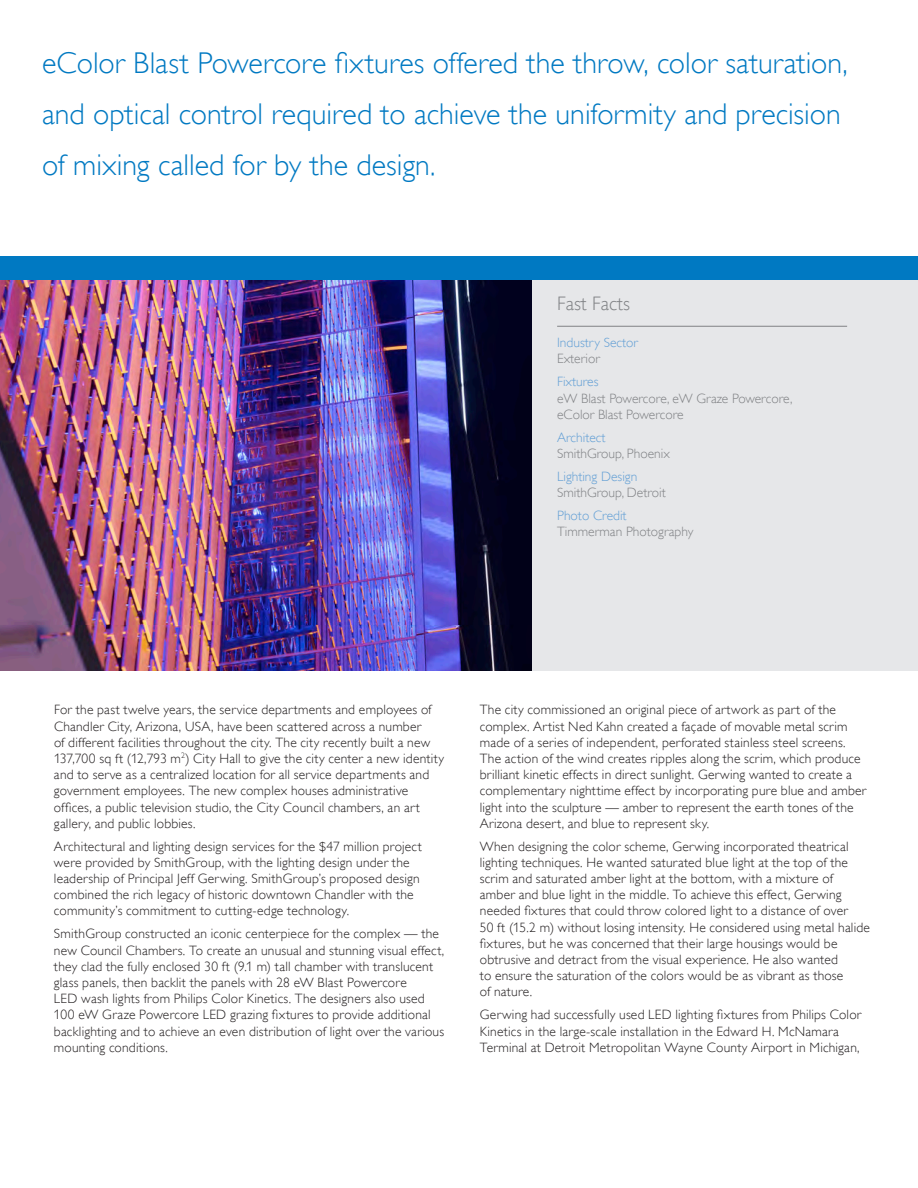
<style>
.page{position:relative;width:918px;height:1188px;background:#fff}
.page>*{position:absolute;margin:0;border:0;box-sizing:border-box;transform-origin:0 0}
.t1{font:30px/51px "Gill Sans Alt One WGL Light";color:#0079c2}
.t2{font:19.5px "Gill Sans Alt One WGL Light";color:#808285}
.t3{font:13.5px/16.2px "Gill Sans Alt One WGL Light";letter-spacing:.015em;color:#231f20}
.t4{font:13.5px/16.2px "Gill Sans Alt One WGL Light";color:#808285}
.t5{font:13.5px/16.2px "Gill Sans Alt One WGL Light";color:#629fd5}
.s1{color:#808285}
.s2{color:#629fd5}
</style>
<div class="page">
<div style="left:0;top:272px;width:918px;height:399px;background:#e6e7e9"></div>
<img style="left:0;top:280px;width:531px;height:391px">
<div style="left:0;top:256px;width:918px;height:24px;background:#0079c2"></div>
<hr style="left:557px;top:326px;width:290px;height:1px;background:#808285">
<p class="t1" style="left:42px;top:38px;width:807px">eColor Blast Powercore fixtures offered the throw, color saturation, and optical control required to achieve the uniformity and precision of mixing called for by the design.</p>
<p class="t2" style="left:557px;top:291px;width:74px">Fast Facts</p>
<p class="t5" style="left:557px;top:335px;width:82px">Industry Sector<br><span class="s1">Exterior</span></p>
<p class="t4" style="left:557px;top:374px;width:237px"><span class="s2">Fixtures<br></span>eW Blast Powercore, eW Graze Powercore, eColor Blast Powercore</p>
<p class="t4" style="left:557px;top:429px;width:114px"><span class="s2">Architect<br></span>SmithGroup, Phoenix</p>
<p class="t4" style="left:557px;top:468px;width:110px"><span class="s2">Lighting Design<br></span>SmithGroup, Detroit</p>
<p class="t4" style="left:557px;top:508px;width:138px"><span class="s2">Photo Credit<br></span>Timmerman Photography</p>
<p class="t3" style="left:54px;top:702px;width:392px">For the past twelve years, the service departments and employees of Chandler City, Arizona, USA, have been scattered across a number<br>of different facilities throughout the city. The city recently built a new 137,700 sq ft (12,793 m<sup>2</sup>) City Hall to give the city center a new identity and to serve as a centralized location for all service departments and government employees. The new complex houses administrative offices, a public television studio, the City Council chambers, an art gallery, and public lobbies.</p>
<p class="t3" style="left:54px;top:838px;width:369px">Architectural and lighting design services for the $47 million project were provided by SmithGroup, with the lighting design under the leadership of Principal Jeff Gerwing. SmithGroup’s proposed design combined the rich legacy of historic downtown Chandler with the community’s commitment to cutting-edge technology.</p>
<p class="t3" style="left:54px;top:926px;width:392px">SmithGroup constructed an iconic centerpiece for the complex — the new Council Chambers. To create an unusual and stunning visual effect, they clad the fully enclosed 30 ft (9.1 m) tall chamber with translucent glass panels, then backlit the panels with 28 eW Blast Powercore<br>LED wash lights from Philips Color Kinetics. The designers also used 100 eW Graze Powercore LED grazing fixtures to provide additional backlighting and to achieve an even distribution of light over the various mounting conditions.</p>
<p class="t3" style="left:480px;top:702px;width:388px">The city commissioned an original piece of artwork as part of the complex. Artist Ned Kahn created a façade of movable metal scrim made of a series of independent, perforated stainless steel screens.<br>The action of the wind creates ripples along the scrim, which produce brilliant kinetic effects in direct sunlight. Gerwing wanted to create a complementary nighttime effect by incorporating pure blue and amber light into the sculpture — amber to represent the earth tones of the Arizona desert, and blue to represent sky.</p>
<p class="t3" style="left:480px;top:838px;width:392px">When designing the color scheme, Gerwing incorporated theatrical lighting techniques. He wanted saturated blue light at the top of the scrim and saturated amber light at the bottom, with a mixture of amber and blue light in the middle. To achieve this effect, Gerwing needed fixtures that could throw colored light to a distance of over<br>50 ft (15.2 m) without losing intensity. He considered using metal halide fixtures, but he was concerned that their large housings would be obtrusive and detract from the visual experience. He also wanted<br>to ensure the saturation of the colors would be as vibrant as those<br>of nature.</p>
<p class="t3" style="left:480px;top:1007px;width:383px">Gerwing had successfully used LED lighting fixtures from Philips Color<br>Kinetics in the large-scale installation in the Edward H. McNamara<br>Terminal at Detroit Metropolitan Wayne County Airport in Michigan,</p>
</div>
